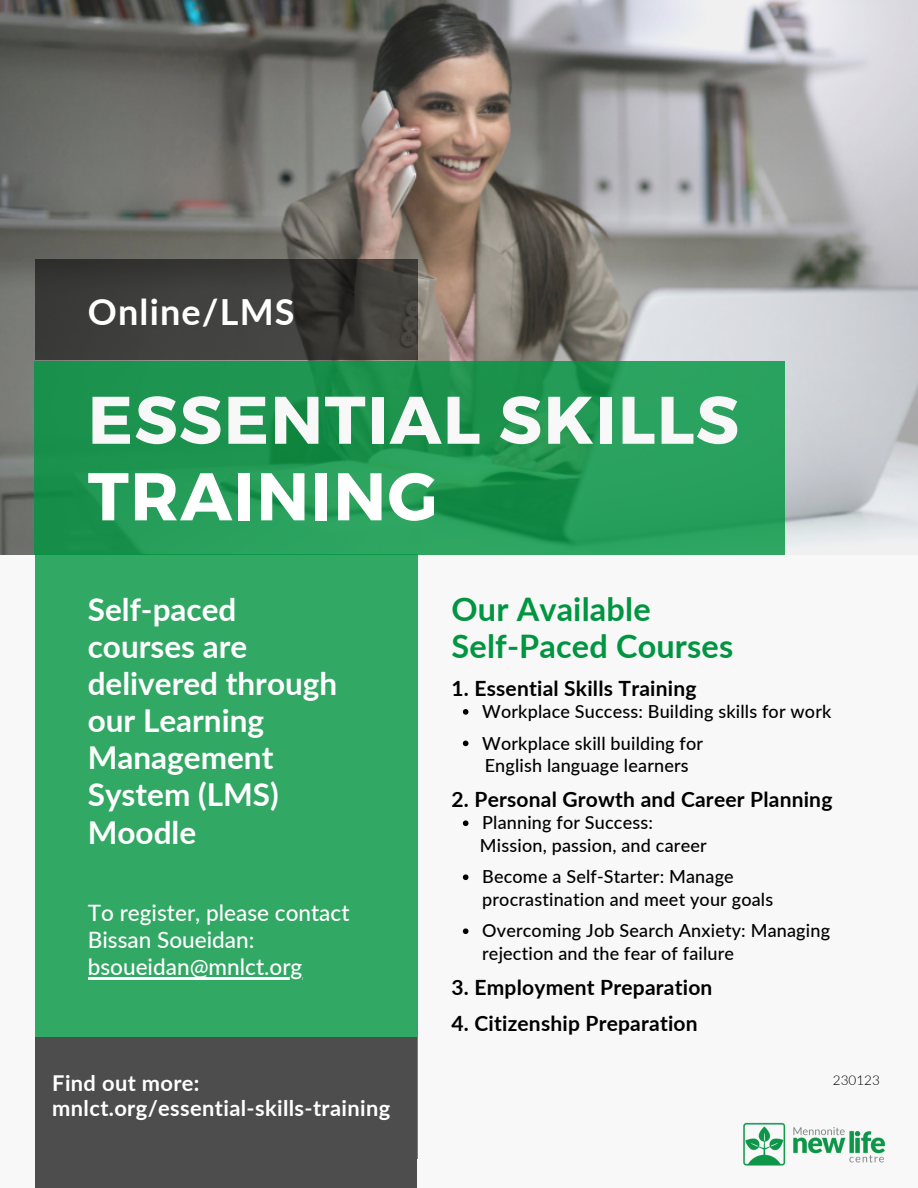
<style>
.page{position:relative;width:918px;height:1188px;background:#f8f8f8}
.page>*{position:absolute;margin:0;border:0;box-sizing:border-box;transform-origin:0 0}
.t1{font:700 67.2px "Montserrat";letter-spacing:.02em;color:#f8f8f8}
.t2{font:700 67.2px "Montserrat";letter-spacing:.02em;color:#fff}
.t3{font:700 36px "Lato";letter-spacing:.035em;color:#fff}
.t4{font:700 32.4px/37.2px "Lato";letter-spacing:.005em;color:#009540}
.t5{font:700 31.5px/37.2px "Lato";color:#fff}
.t6{font:500 22.5px/27px "Lato";color:#fff}
.t7{font:700 21.9px/25.8px "Lato";letter-spacing:.015em;color:#fff}
.t8{font:700 21px "Lato";letter-spacing:.01em;color:#000}
.t9{font:500 18px/22.5px "Lato";letter-spacing:.01em;color:#000}
.t10{font:300 13.5px "Lato";color:#000}
</style>
<div class="page">
<img style="left:0;top:0;width:918px;height:555px">
<svg style="left:35px;top:259px;width:382px;height:100px;background:#3b3b38"></svg>
<svg style="left:35px;top:361px;width:750px;height:193px;background:#219854"></svg>
<div style="left:35px;top:555px;width:382px;height:604px;background:#31a864"></div>
<div style="left:35px;top:1037px;width:381px;height:151px;background:#4d4d4d"></div>
<img style="left:743px;top:1122px;width:143px;height:44px">
<svg style="left:463px;top:709px;width:5px;height:6px"></svg>
<svg style="left:463px;top:741px;width:5px;height:5px"></svg>
<svg style="left:463px;top:820px;width:5px;height:6px"></svg>
<svg style="left:463px;top:874px;width:5px;height:6px"></svg>
<svg style="left:463px;top:928px;width:5px;height:6px"></svg>
<hr style="left:88px;top:978px;width:214px;height:2px;background:#fff">
<h2 class="t3" style="left:88px;top:290px;width:208px">Online/LMS</h2>
<h1 class="t1" style="left:88px;top:376px;width:653px">ESSENTIAL SKILLS</h1>
<h1 class="t2" style="left:88px;top:453px;width:351px">TRAINING</h1>
<h3 class="t5" style="left:88px;top:590px;width:251px">Self-paced courses are delivered through our Learning<br>Management<br>System (LMS)<br>Moodle</h3>
<p class="t6" style="left:88px;top:899px;width:263px">To register, please contact<br>Bissan Soueidan: bsoueidan@mnlct.org</p>
<p class="t7" style="left:52px;top:1069px;width:340px">Find out more: mnlct.org/essential-skills-training</p>
<h3 class="t4" style="left:452px;top:589px;width:283px">Our Available<br>Self-Paced Courses</h3>
<p class="t8" style="left:452px;top:675px;width:246px">1. Essential Skills Training</p>
<p class="t9" style="left:482px;top:695px;width:351px;line-height:31.5px">Workplace Success: Building skills for work<br>Workplace skill building for</p>
<p class="t9" style="left:485px;top:754px;width:206px">English language learners</p>
<p class="t8" style="left:452px;top:786px;width:382px">2. Personal Growth and Career Planning</p>
<p class="t9" style="left:480px;top:834px;width:228px">Mission, passion, and career</p>
<p class="t9" style="left:482px;top:811px;width:172px">Planning for Success:</p>
<p class="t9" style="left:482px;top:865px;width:293px">Become a Self-Starter: Manage procrastination and meet your goals</p>
<p class="t9" style="left:482px;top:919px;width:349px">Overcoming Job Search Anxiety: Managing rejection and the fear of failure</p>
<p class="t8" style="left:452px;top:974px;width:262px">3. Employment Preparation</p>
<p class="t8" style="left:452px;top:1010px;width:248px">4. Citizenship Preparation</p>
<p class="t10" style="left:833px;top:1071px;width:48px">230123</p>
</div>
